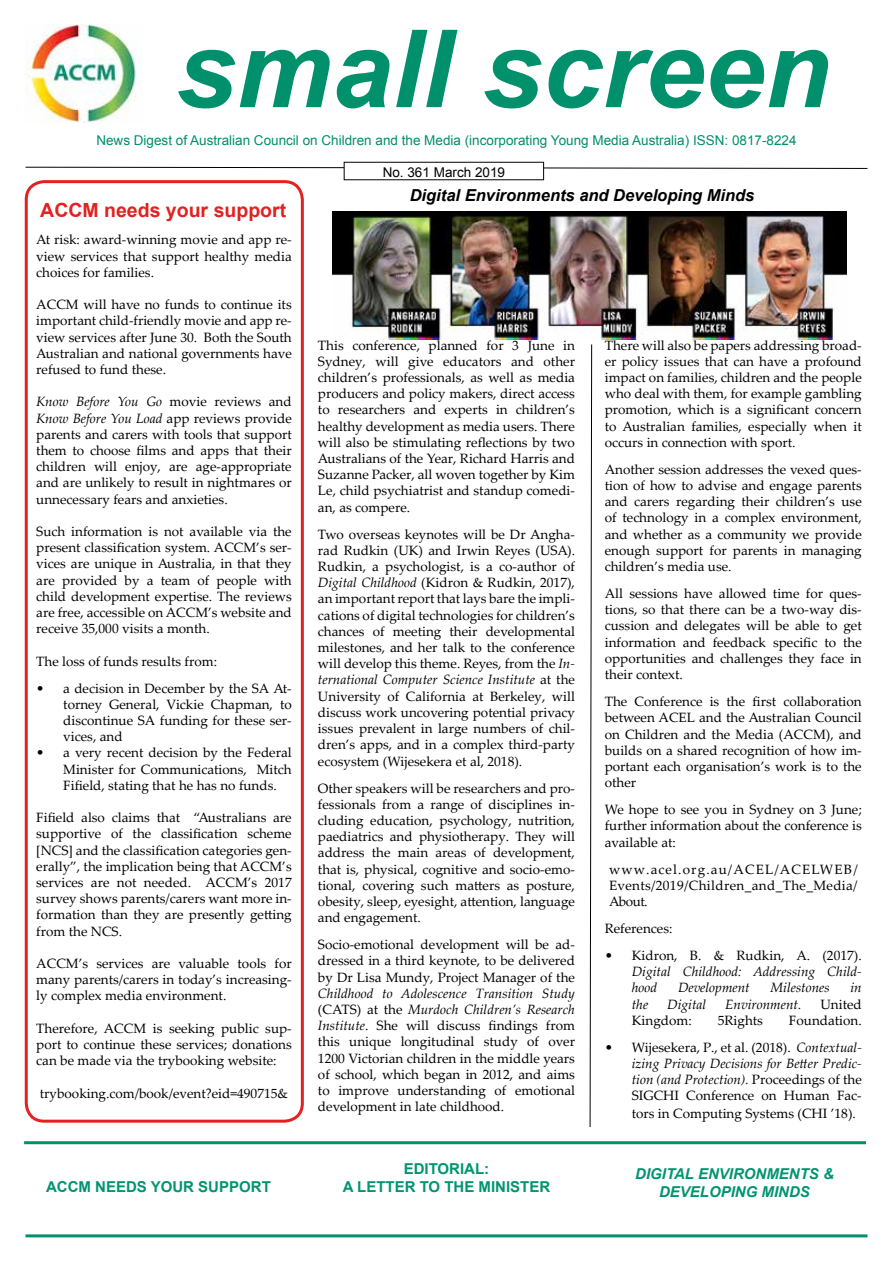
<style>
.page{position:relative;width:893px;height:1263px;background:#fff}
.page>*{position:absolute;margin:0;border:0;box-sizing:border-box;transform-origin:0 0}
.t1{font:italic 700 108px "Arial";color:#00906c}
.t2{font:700 19.5px "Arial";color:#e32120}
.t3{font:italic 700 16.5px "Arial";color:#000}
.t4{font:700 15px/18px "Arial";color:#009470;text-align:center}
.t5{font:italic 700 15px/18px "Arial";color:#009470;text-align:center}
.t6{font:13.5px/16.2px "Palatino Linotype";color:#000;text-align:justify}
.t7{font:13.5px "Arial";color:#008f6c}
.t8{font:italic 13.5px/16.2px "Palatino Linotype";color:#000}
.t9{font:13.5px "Arial";color:#000}
.s1{font-style:italic}
</style>
<div class="page">
<svg style="left:25px;top:167px;width:843px;height:2px"></svg>
<svg style="left:590px;top:344px;width:2px;height:783px"></svg>
<div style="left:344px;top:162px;width:200px;height:18px;background:#fff"></div>
<img style="left:26px;top:24px;width:111px;height:98px">
<hr style="left:24px;top:1141px;width:842px;height:3px;background:#00906c">
<hr style="left:26px;top:1234px;width:841px;height:3px;background:#00906c">
<div style="left:25px;top:180px;width:279px;height:943px;border:3px solid #e32120;border-radius:18px"></div>
<img style="left:333px;top:211px;width:513px;height:129px">
<h1 class="t1" style="left:176px;top:-3px;width:656px">small screen</h1>
<p class="t7" style="left:96px;top:131px;width:702px">News Digest of Australian Council on Children and the Media (incorporating Young Media Australia) ISSN: 0817-8224</p>
<h2 class="t2" style="left:40px;top:197px;width:247px">ACCM needs your support</h2>
<p class="t6" style="left:36px;top:231px;width:257px">At risk: award-winning movie and app re&shy;view services that support healthy media choices for families.</p>
<p class="t6" style="left:36px;top:296px;width:257px">ACCM will have no funds to continue its important child-friendly movie and app re&shy;view services after June 30. Both the South Australian and national governments have refused to fund these.</p>
<p class="t6" style="left:36px;top:393px;width:257px"><span class="s1">Know Before You Go</span> movie reviews and <span class="s1">Know Before You Load</span> app reviews provide parents and carers with tools that support them to choose films and apps that their children will enjoy, are age-appropriate and are unlikely to result in nightmares or unnecessary fears and anxieties.</p>
<p class="t6" style="left:36px;top:523px;width:257px">Such information is not available via the present classification system. ACCM’s ser&shy;vices are unique in Australia, in that they are provided by a team of people with child development expertise. The reviews are free, accessible on ACCM’s website and receive 35,000 visits a month.</p>
<p class="t6" style="left:36px;top:652px;width:182px">The loss of funds results from:</p>
<p class="t6" style="left:63px;top:679px;width:230px;text-indent:-27px">• a decision in December by the SA At&shy;torney General, Vickie Chapman, to discontinue SA funding for these ser&shy;vices, and</p>
<p class="t6" style="left:63px;top:744px;width:230px;text-indent:-27px">• a very recent decision by the Federal Minister for Communications, Mitch Fifield, stating that he has no funds.</p>
<p class="t6" style="left:36px;top:809px;width:257px">Fifield also claims that “Australians are supportive of the classification scheme [NCS] and the classification categories gen&shy;erally”, the implication being that ACCM’s services are not needed. ACCM’s 2017 survey shows parents/carers want more in&shy;formation than they are presently getting from the NCS.</p>
<p class="t6" style="left:36px;top:955px;width:257px">ACCM’s services are valuable tools for many parents/carers in today’s increasing&shy;ly complex media environment.</p>
<p class="t6" style="left:36px;top:1020px;width:257px">Therefore, ACCM is seeking public sup&shy;port to continue these services; donations can be made via the trybooking website:</p>
<p class="t6" style="left:40px;top:1084px;width:250px">trybooking.com/book/event?eid=490715&amp;</p>
<p class="t4" style="left:46px;top:1178px;width:226px">ACCM NEEDS YOUR SUPPORT</p>
<p class="t9" style="left:383px;top:163px;width:124px">No. 361 March 2019</p>
<p class="t3" style="left:410px;top:184px;width:346px">Digital Environments and Developing Minds</p>
<p class="t6" style="left:318px;top:336px;width:259px">This conference, planned for 3 June in Sydney, will give educators and other children’s professionals, as well as media producers and policy makers, direct access to researchers and experts in children’s healthy development as media users. There will also be stimulating reflections by two Australians of the Year, Richard Harris and Suzanne Packer, all woven together by Kim Le, child psychiatrist and standup comedi&shy;an, as compere.</p>
<p class="t6" style="left:318px;top:525px;width:259px">Two overseas keynotes will be Dr Angha&shy;rad Rudkin (UK) and Irwin Reyes (USA).<br>Rudkin, a psychologist, is a co-author of <span class="s1">Digital Childhood</span> (Kidron &amp; Rudkin, 2017), an important report that lays bare the impli&shy;cations of digital technologies for children’s chances of meeting their developmental milestones, and her talk to the conference will develop this theme. Reyes, from the <span class="s1">In&shy;ternational Computer Science Institute</span> at the University of California at Berkeley, will discuss work uncovering potential privacy issues prevalent in large numbers of chil&shy;dren’s apps, and in a complex third-party ecosystem (Wijesekera et al, 2018).</p>
<p class="t6" style="left:318px;top:779px;width:259px">Other speakers will be researchers and pro&shy;fessionals from a range of disciplines in&shy;cluding education, psychology, nutrition, paediatrics and physiotherapy. They will address the main areas of development, that is, physical, cognitive and socio-emo&shy;tional, covering such matters as posture, obesity, sleep, eyesight, attention, language and engagement.</p>
<p class="t6" style="left:318px;top:936px;width:259px">Socio-emotional development will be ad&shy;dressed in a third keynote, to be delivered by Dr Lisa Mundy, Project Manager of the</p>
<p class="t6" style="left:318px;top:984px;width:259px"><span class="s1">Childhood to Adolescence Transition Study </span>(CATS) at the <span class="s1">Murdoch Children’s Research Institute</span>. She will discuss findings from this unique longitudinal study of over 1200 Victorian children in the middle years of school, which began in 2012, and aims to improve understanding of emotional development in late childhood.</p>
<p class="t6" style="left:605px;top:336px;width:259px">There will also be papers addressing broad&shy;er policy issues that can have a profound impact on families, children and the people who deal with them, for example gambling promotion, which is a significant concern to Australian families, especially when it occurs in connection with sport.</p>
<p class="t6" style="left:605px;top:461px;width:259px">Another session addresses the vexed ques&shy;tion of how to advise and engage parents and carers regarding their children’s use of technology in a complex environment, and whether as a community we provide enough support for parents in managing children’s media use.</p>
<p class="t6" style="left:605px;top:585px;width:259px">All sessions have allowed time for ques&shy;tions, so that there can be a two-way dis&shy;cussion and delegates will be able to get information and feedback specific to the opportunities and challenges they face in their context.</p>
<p class="t6" style="left:605px;top:693px;width:259px">The Conference is the first collaboration between ACEL and the Australian Council on Children and the Media (ACCM), and builds on a shared recognition of how im&shy;portant each organisation’s work is to the other</p>
<p class="t6" style="left:605px;top:801px;width:259px">We hope to see you in Sydney on 3 June; further information about the conference is available at:</p>
<p class="t6" style="left:609px;top:860px;width:250px">www.acel.org.au/ACEL/ACELWEB/ Events/2019/Children_and_The_Media/ About.</p>
<p class="t6" style="left:605px;top:920px;width:69px">References:</p>
<p class="t6" style="left:605px;top:947px;width:259px">• Kidron, B. &amp; Rudkin, A. (2017).</p>
<p class="t8" style="left:632px;top:963px;width:232px">Digital Childhood: Addressing Child&shy;hood</p>
<p class="t8" style="left:678px;top:979px;width:73px">Development</p>
<p class="t8" style="left:770px;top:979px;width:61px">Milestones</p>
<p class="t8" style="left:850px;top:979px;width:13px">in</p>
<p class="t8" style="left:632px;top:995px;width:18px">the</p>
<p class="t8" style="left:667px;top:995px;width:41px">Digital</p>
<p class="t8" style="left:725px;top:995px;width:78px">Environment.</p>
<p class="t6" style="left:820px;top:995px;width:43px">United</p>
<p class="t6" style="left:632px;top:1011px;width:62px">Kingdom:</p>
<p class="t6" style="left:718px;top:1011px;width:47px">5Rights</p>
<p class="t6" style="left:789px;top:1011px;width:74px">Foundation.</p>
<p class="t6" style="left:632px;top:1038px;width:232px;text-indent:-27px">• Wijesekera, P., et al. (2018). <span class="s1">Contextual&shy;izing Privacy Decisions for Better Predic&shy;tion (and Protection).</span> Proceedings of the SIGCHI Conference on Human Fac-</p>
<p class="t6" style="left:632px;top:1105px;width:226px">tors in Computing Systems (CHI ’18).</p>
<p class="t4" style="left:343px;top:1160px;width:209px">EDITORIAL:<br>A LETTER TO THE MINISTER</p>
<p class="t5" style="left:635px;top:1165px;width:200px">DIGITAL ENVIRONMENTS &amp;<br>DEVELOPING MINDS</p>
</div>
